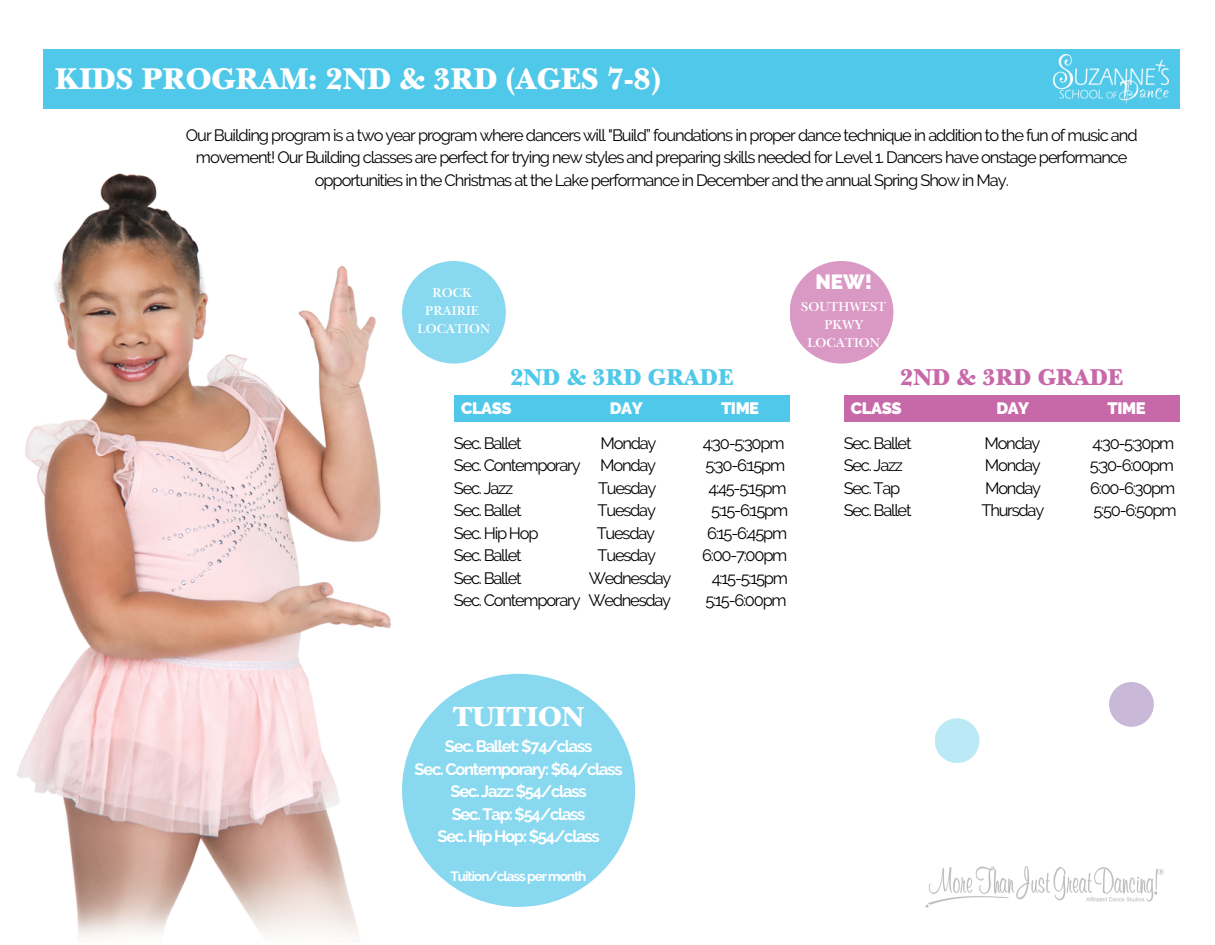
<style>
.page{position:relative;width:1215px;height:945px;background:#fff}
.page>*{position:absolute;margin:0;border:0;box-sizing:border-box;transform-origin:0 0}
.t1{font:900 31.5px "New Baskerville Std";color:#fff}
.t2{font:900 28.95px "New Baskerville Std";color:#fff}
.t3{font:900 24px "New Baskerville Std";color:#c768a9}
.t4{font:900 24px "New Baskerville Std";color:#4fc8e9}
.t5{font:900 20.55px "Raleway";color:#fff}
.t6{font:16.5px/22.5px "Raleway";letter-spacing:-.065em;color:#000;text-align:center}
.t7{font:700 16.5px "Raleway";letter-spacing:-.075em;color:#fff}
.t8{font:900 16.5px "Raleway";letter-spacing:-.025em;color:#fff}
.t9{font:600 13.5px "New Baskerville Std";color:#fff}
.t10{font:700 13.5px "Raleway";letter-spacing:-.075em;color:#fff}
</style>
<div class="page">
<img style="left:17px;top:173px;width:1163px;height:765px">
<div style="left:43px;top:49px;width:1137px;height:60px;background:#4fc8e9"></div>
<div style="left:1109px;top:682px;width:45px;height:45px;background:#c9b8d8;border-radius:50%"></div>
<div style="left:935px;top:718px;width:44px;height:45px;background:#bbe9f6;border-radius:50%"></div>
<img style="left:925px;top:867px;width:239px;height:40px">
<div style="left:844px;top:395px;width:335px;height:26px;background:#c768a9"></div>
<div style="left:454px;top:395px;width:335px;height:26px;background:#4fc8e9"></div>
<div style="left:402px;top:261px;width:104px;height:103px;background:#88d9f0;border-radius:50%"></div>
<div style="left:402px;top:674px;width:233px;height:233px;background:#88d9f0;border-radius:50%"></div>
<img style="left:1054px;top:54px;width:115px;height:50px">
<div style="left:790px;top:261px;width:103px;height:103px;background:#d999c4;border-radius:50%"></div>
<p class="t1" style="left:55px;top:67px;width:607px">KIDS PROGRAM: 2ND &amp; 3RD (AGES 7-8)</p>
<p class="t6" style="left:186px;top:124px;width:953px">Our Building program is a two year program where dancers will "Build” foundations in proper dance technique in addition to the fun of music and movement! Our Building classes are perfect for trying new styles and preparing skills needed for Level 1. Dancers have onstage performance opportunities in the Christmas at the Lake performance in December and the annual Spring Show in May.</p>
<p class="t9" style="left:433px;top:287px;width:41px">ROCK</p>
<p class="t9" style="left:425px;top:305px;width:55px">PRAIRIE</p>
<p class="t9" style="left:418px;top:323px;width:74px">LOCATION</p>
<p class="t4" style="left:510px;top:368px;width:224px">2ND &amp; 3RD GRADE</p>
<p class="t8" style="left:461px;top:399px;width:52px">CLASS</p>
<p class="t8" style="left:610px;top:399px;width:34px">DAY</p>
<p class="t8" style="left:721px;top:399px;width:40px">TIME</p>
<p class="t6" style="left:454px;top:432px;width:69px">Sec. Ballet</p>
<p class="t6" style="left:601px;top:432px;width:57px">Monday</p>
<p class="t6" style="left:703px;top:432px;width:83px">4:30-5:30pm</p>
<p class="t6" style="left:454px;top:454px;width:204px">Sec. Contemporary Monday</p>
<p class="t6" style="left:705px;top:454px;width:81px">5:30-6:15pm</p>
<p class="t6" style="left:454px;top:477px;width:61px">Sec. Jazz</p>
<p class="t6" style="left:598px;top:477px;width:60px">Tuesday</p>
<p class="t6" style="left:709px;top:477px;width:80px">4:45-5:15pm</p>
<p class="t6" style="left:454px;top:499px;width:69px">Sec. Ballet</p>
<p class="t6" style="left:598px;top:499px;width:60px">Tuesday</p>
<p class="t6" style="left:711px;top:499px;width:79px">5:15-6:15pm</p>
<p class="t6" style="left:454px;top:522px;width:86px">Sec. Hip Hop</p>
<p class="t6" style="left:597px;top:522px;width:60px">Tuesday</p>
<p class="t6" style="left:707px;top:522px;width:82px">6:15-6:45pm</p>
<p class="t6" style="left:454px;top:544px;width:69px">Sec. Ballet</p>
<p class="t6" style="left:598px;top:544px;width:60px">Tuesday</p>
<p class="t6" style="left:702px;top:544px;width:87px">6:00-7:00pm</p>
<p class="t6" style="left:454px;top:567px;width:69px">Sec. Ballet</p>
<p class="t6" style="left:589px;top:567px;width:84px">Wednesday</p>
<p class="t6" style="left:712px;top:567px;width:78px">4:15-5:15pm</p>
<p class="t6" style="left:454px;top:589px;width:219px">Sec. Contemporary Wednesday</p>
<p class="t6" style="left:706px;top:589px;width:83px">5:15-6:00pm</p>
<p class="t5" style="left:815px;top:270px;width:58px">NEW!</p>
<p class="t9" style="left:801px;top:302px;width:87px">SOUTHWEST</p>
<p class="t9" style="left:824px;top:320px;width:40px">PKWY</p>
<p class="t9" style="left:808px;top:338px;width:74px">LOCATION</p>
<p class="t3" style="left:900px;top:368px;width:224px">2ND &amp; 3RD GRADE</p>
<p class="t8" style="left:851px;top:399px;width:52px">CLASS</p>
<p class="t8" style="left:996px;top:399px;width:34px">DAY</p>
<p class="t8" style="left:1108px;top:399px;width:40px">TIME</p>
<p class="t6" style="left:844px;top:432px;width:69px">Sec. Ballet</p>
<p class="t6" style="left:985px;top:432px;width:57px">Monday</p>
<p class="t6" style="left:1093px;top:432px;width:83px">4:30-5:30pm</p>
<p class="t6" style="left:844px;top:454px;width:61px">Sec. Jazz</p>
<p class="t6" style="left:985px;top:454px;width:57px">Monday</p>
<p class="t6" style="left:1090px;top:454px;width:86px">5:30-6:00pm</p>
<p class="t6" style="left:844px;top:477px;width:58px">Sec. Tap</p>
<p class="t6" style="left:985px;top:477px;width:57px">Monday</p>
<p class="t6" style="left:1090px;top:477px;width:87px">6:00-6:30pm</p>
<p class="t6" style="left:844px;top:499px;width:69px">Sec. Ballet</p>
<p class="t6" style="left:982px;top:499px;width:64px">Thursday</p>
<p class="t6" style="left:1094px;top:499px;width:85px">5:50-6:50pm</p>
<p class="t2" style="left:453px;top:706px;width:133px">TUITION</p>
<p class="t7" style="left:445px;top:737px;width:149px">Sec. Ballet: $74/class</p>
<p class="t7" style="left:415px;top:759px;width:209px">Sec. Contemporary: $64/class</p>
<p class="t7" style="left:451px;top:782px;width:138px">Sec. Jazz: $54/class</p>
<p class="t7" style="left:452px;top:804px;width:135px">Sec. Tap: $54/class</p>
<p class="t7" style="left:437px;top:827px;width:164px">Sec. Hip Hop: $54/class</p>
<p class="t10" style="left:451px;top:868px;width:137px">Tuition/class per month</p>
</div>
